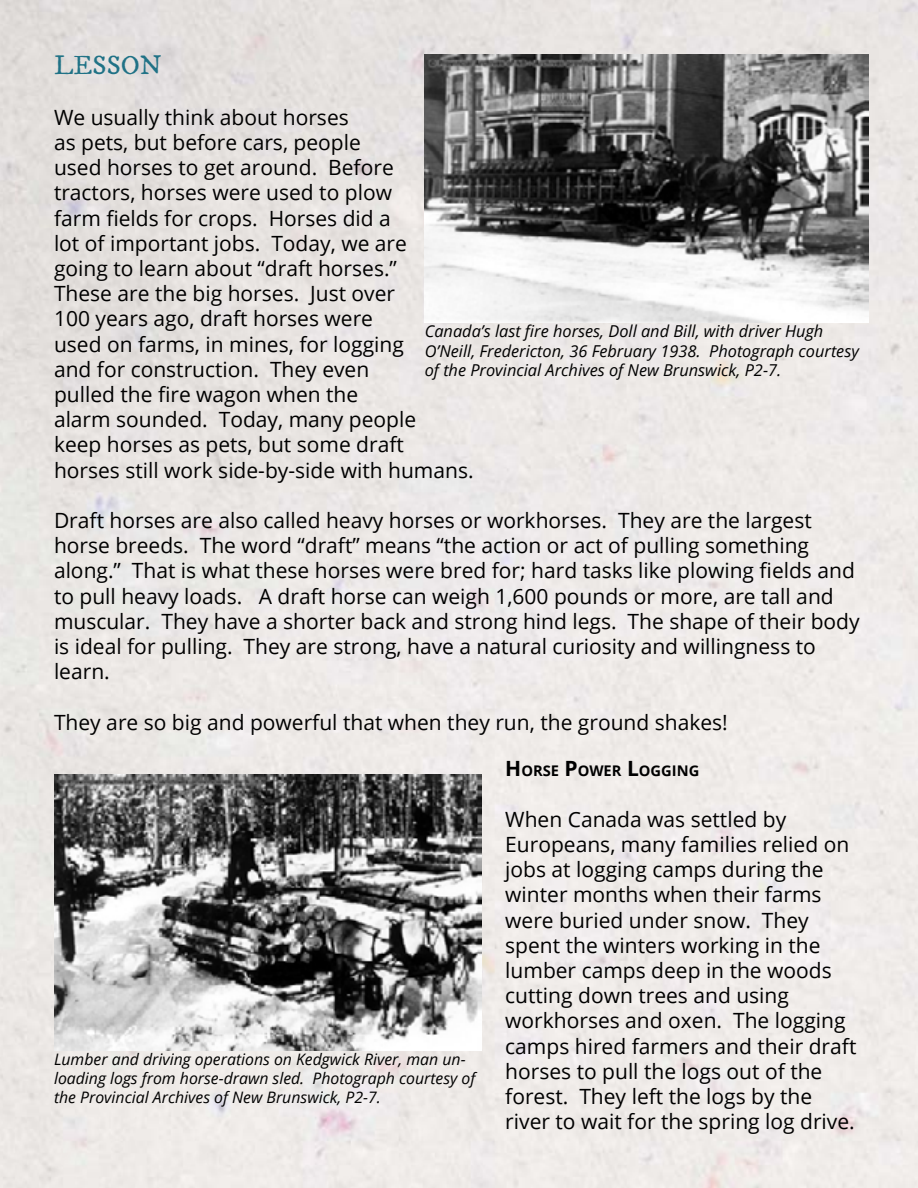
<style>
.page{position:relative;width:918px;height:1188px;background:#fff}
.page>*{position:absolute;margin:0;border:0;box-sizing:border-box;transform-origin:0 0}
.t1{font:27px "IM FELL DW Pica Roman";color:#207286}
.t2{font:21px/25.2px "Open Sans";color:#000}
.t3{font:italic 16.35px/19.6px "Open Sans";color:#000}
.t4{font:italic 15.9px/19px "Open Sans";color:#000}
.t5{font:700 14.7px "Open Sans";color:#000}
.s1{font-size:21px}
</style>
<div class="page">
<img style="left:0;top:0;width:918px;height:1188px">
<img style="left:425px;top:54px;width:443px;height:269px">
<img style="left:54px;top:774px;width:427px;height:277px">
<p class="t1" style="left:54px;top:49px;width:109px">LESSON</p>
<p class="t2" style="left:54px;top:104px;width:421px">We usually think about horses<br>as pets, but before cars, people<br>used horses to get around. Before tractors, horses were used to plow<br>farm fields for crops. Horses did a<br>lot of important jobs. Today, we are<br>going to learn about “draft horses.”<br>These are the big horses. Just over<br>100 years ago, draft horses were<br>used on farms, in mines, for logging<br>and for construction. They even<br>pulled the fire wagon when the<br>alarm sounded. Today, many people<br>keep horses as pets, but some draft horses still work side-by-side with humans.</p>
<p class="t2" style="left:54px;top:507px;width:807px">Draft horses are also called heavy horses or workhorses. They are the largest horse breeds. The word “draft” means “the action or act of pulling something along.” That is what these horses were bred for; hard tasks like plowing fields and to pull heavy loads. A draft horse can weigh 1,600 pounds or more, are tall and muscular. They have a shorter back and strong hind legs. The shape of their body is ideal for pulling. They are strong, have a natural curiosity and willingness to learn.</p>
<p class="t2" style="left:54px;top:709px;width:675px">They are so big and powerful that when they run, the ground shakes!</p>
<p class="t5" style="left:505px;top:761px;width:196px"><span class="s1">H</span>ORSE <span class="s1">P</span>OWER <span class="s1">L</span>OGGING</p>
<p class="t2" style="left:505px;top:806px;width:353px">When Canada was settled by<br>Europeans, many families relied on jobs at logging camps during the winter months when their farms were buried under snow. They spent the winters working in the lumber camps deep in the woods cutting down trees and using workhorses and oxen. The logging camps hired farmers and their draft horses to pull the logs out of the forest. They left the logs by the river to wait for the spring log drive.</p>
<p class="t3" style="left:425px;top:321px;width:436px">Canada’s last fire horses, Doll and Bill, with driver Hugh<br>O’Neill, Fredericton, 36 February 1938. Photograph courtesy of the Provincial Archives of New Brunswick, P2-7.</p>
<p class="t4" style="left:54px;top:1049px;width:423px">Lumber and driving operations on Kedgwick River, man un&shy;loading logs from horse-drawn sled. Photograph courtesy of the Provincial Archives of New Brunswick, P2-7.</p>
</div>
